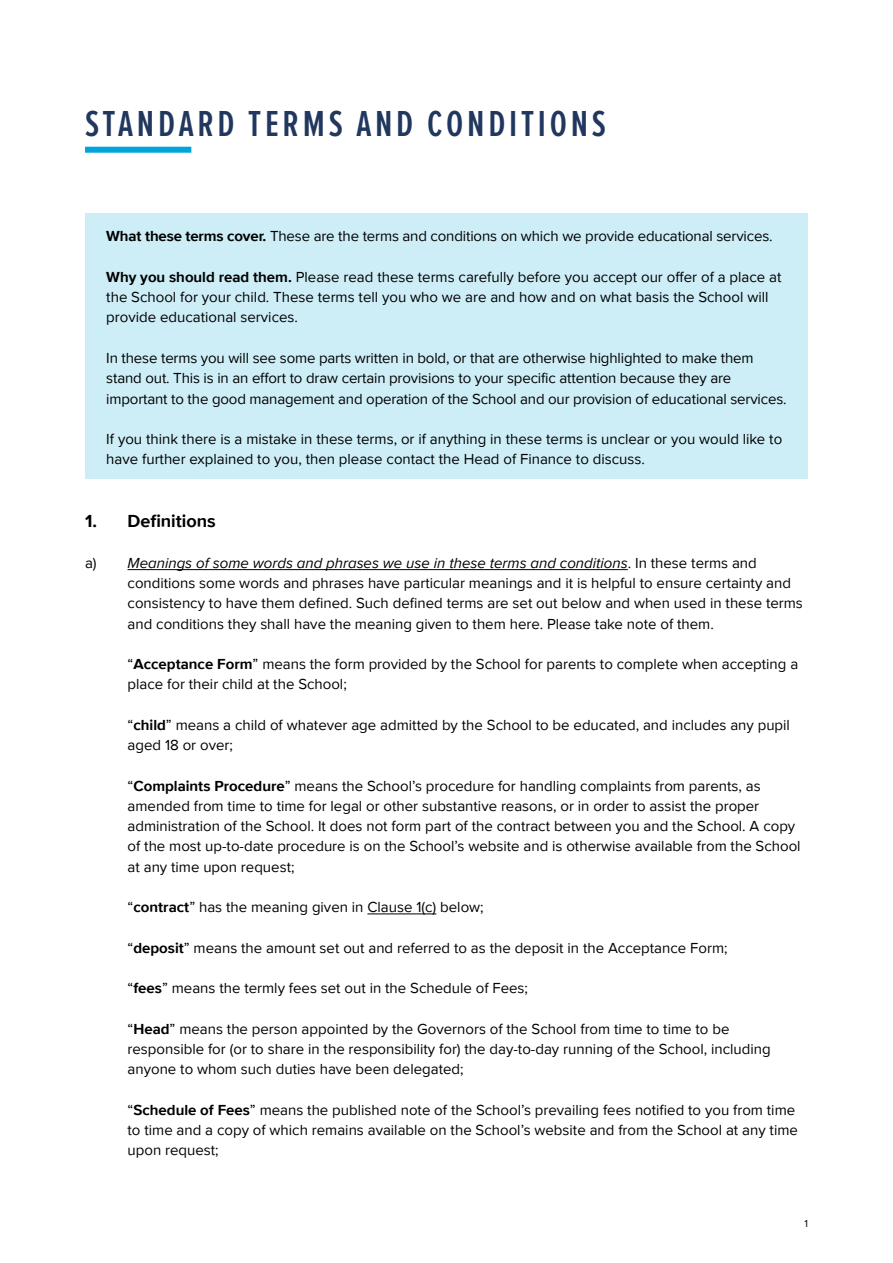
<style>
.page{position:relative;width:893px;height:1263px;background:#fff}
.page>*{position:absolute;margin:0;border:0;box-sizing:border-box;transform-origin:0 0}
.t1{font:600 37.5px "Proxima Nova Ex Cn";letter-spacing:.1em;color:#21375e}
.t2{font:700 18px "Proxima Nova";color:#000}
.t3{font:15px/20.2px "Proxima Nova";color:#000}
.t4{font:10.5px "Proxima Nova";color:#000}
.s1{font-weight:700}
.s2{font-style:italic}
</style>
<div class="page">
<div style="left:85px;top:213px;width:723px;height:265px;background:#cdedf7"></div>
<div style="left:85px;top:147px;width:106px;height:6px;background:#00a5db"></div>
<hr style="left:128px;top:569px;width:500px;height:1px;background:#000">
<hr style="left:367px;top:914px;width:69px;height:1px;background:#000">
<h1 class="t1" style="left:85px;top:108px;width:522px">STANDARD TERMS AND CONDITIONS</h1>
<p class="t3" style="left:106px;top:227px;width:668px"><span class="s1">What these terms cover.</span> These are the terms and conditions on which we provide educational services.</p>
<p class="t3" style="left:106px;top:268px;width:677px"><span class="s1">Why you should read them.</span> Please read these terms carefully before you accept our offer of a place at the School for your child. These terms tell you who we are and how and on what basis the School will provide educational services.</p>
<p class="t3" style="left:106px;top:349px;width:682px">In these terms you will see some parts written in bold, or that are otherwise highlighted to make them stand out. This is in an effort to draw certain provisions to your specific attention because they are important to the good management and operation of the School and our provision of educational services.</p>
<p class="t3" style="left:106px;top:430px;width:677px">If you think there is a mistake in these terms, or if anything in these terms is unclear or you would like to have further explained to you, then please contact the Head of Finance to discuss.</p>
<p class="t2" style="left:85px;top:514px;width:132px">1. Definitions</p>
<p class="t3" style="left:128px;top:553px;width:677px;text-indent:-43px">a) <span class="s2">Meanings of some words and phrases we use in these terms and conditions</span>. In these terms and conditions some words and phrases have particular meanings and it is helpful to ensure certainty and consistency to have them defined. Such defined terms are set out below and when used in these terms and conditions they shall have the meaning given to them here. Please take note of them.</p>
<p class="t3" style="left:128px;top:655px;width:672px">“<span class="s1">Acceptance Form</span>” means the form provided by the School for parents to complete when accepting a place for their child at the School;</p>
<p class="t3" style="left:128px;top:715px;width:664px">“<span class="s1">child</span>” means a child of whatever age admitted by the School to be educated, and includes any pupil aged 18 or over;</p>
<p class="t3" style="left:128px;top:776px;width:675px">“<span class="s1">Complaints Procedure</span>” means the School’s procedure for handling complaints from parents, as amended from time to time for legal or other substantive reasons, or in order to assist the proper administration of the School. It does not form part of the contract between you and the School. A copy of the most up-to-date procedure is on the School’s website and is otherwise available from the School at any time upon request;</p>
<p class="t3" style="left:128px;top:898px;width:358px">“<span class="s1">contract</span>” has the meaning given in Clause 1(c) below;</p>
<p class="t3" style="left:128px;top:938px;width:601px">“<span class="s1">deposit</span>” means the amount set out and referred to as the deposit in the Acceptance Form;</p>
<p class="t3" style="left:128px;top:979px;width:402px">“<span class="s1">fees</span>” means the termly fees set out in the Schedule of Fees;</p>
<p class="t3" style="left:128px;top:1019px;width:645px">“<span class="s1">Head</span>” means the person appointed by the Governors of the School from time to time to be responsible for (or to share in the responsibility for) the day-to-day running of the School, including anyone to whom such duties have been delegated;</p>
<p class="t3" style="left:128px;top:1100px;width:672px">“<span class="s1">Schedule of Fees</span>” means the published note of the School’s prevailing fees notified to you from time to time and a copy of which remains available on the School’s website and from the School at any time upon request;</p>
<p class="t4" style="left:804px;top:1219px;width:5px">1</p>
</div>
